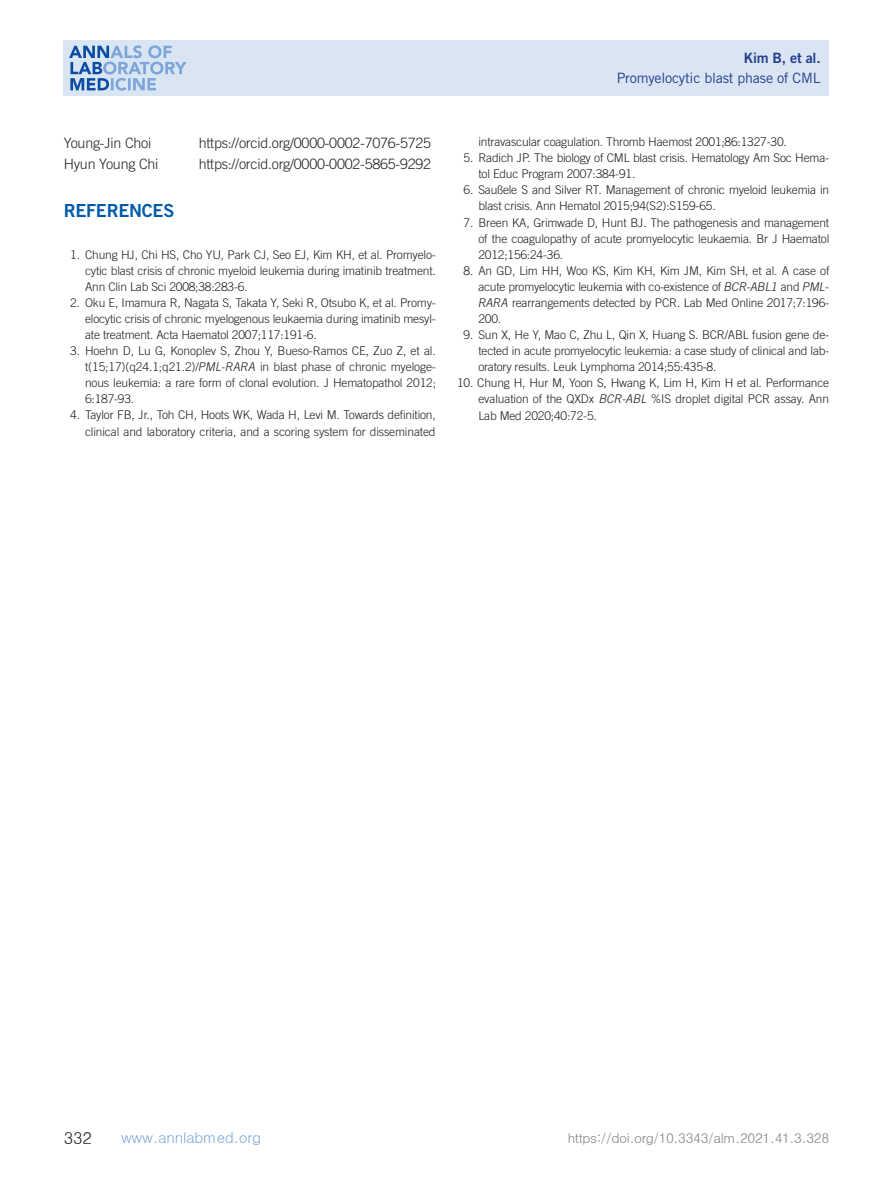
<style>
.page{position:relative;width:893px;height:1191px;background:#fff}
.page>*{position:absolute;margin:0;border:0;box-sizing:border-box;transform-origin:0 0}
.본문대제목{font:18px "Trade Gothic LT Std Bd 2";letter-spacing:-.015em;color:#015aaa}
.t1{font:16.5px "Dotum";color:#231f20}
.t2{font:15px "Dotum";letter-spacing:-.02em;color:#7ca7d8}
.본문_0{font:300 14.25px "Trade Gothic LT Std";letter-spacing:-.015em;color:#231f20}
.t3{font:14.25px "Trade Gothic LT Std";letter-spacing:-.015em;color:#253f8e}
.t4{font:14.25px "Trade Gothic LT Std Bd 2";letter-spacing:-.015em;color:#253f8e}
.t5{font:13.5px "Dotum";letter-spacing:-.03em;color:#808285}
.참고문헌_1{font:300 12px/16px "Trade Gothic LT Std";letter-spacing:-.015em;color:#231f20;text-align:justify}
.참고문헌_2{font:300 12px/16px "Trade Gothic LT Std";letter-spacing:-.01em;color:#231f20;text-align:justify}
.s1{font-style:italic}
</style>
<div class="page">
<div style="left:64px;top:40px;width:765px;height:56px;background:#dae5f4"></div>
<svg style="left:69px;top:45px;width:118px;height:46px"></svg>
<p class="본문_0" style="left:64px;top:134px;width:89px">Young‑Jin Choi</p>
<p class="본문_0" style="left:199px;top:134px;width:234px">https://orcid.org/0000-0002-7076-5725</p>
<p class="본문_0" style="left:64px;top:155px;width:96px">Hyun Young Chi</p>
<p class="본문_0" style="left:199px;top:155px;width:234px">https://orcid.org/0000-0002-5865-9292</p>
<p class="본문대제목" style="left:64px;top:199px;width:112px">REFERENCES</p>
<p class="참고문헌_1" style="left:85px;top:246px;width:352px;text-indent:-15px">1. Chung HJ, Chi HS, Cho YU, Park CJ, Seo EJ, Kim KH, et al. Promyelo&shy;cytic blast crisis of chronic myeloid leukemia during imatinib treatment.<br>Ann Clin Lab Sci 2008;38:283-6.</p>
<p class="참고문헌_1" style="left:85px;top:294px;width:352px;text-indent:-15px">2. Oku E, Imamura R, Nagata S, Takata Y, Seki R, Otsubo K, et al. Promy&shy;elocytic crisis of chronic myelogenous leukaemia during imatinib mesyl&shy;ate treatment. Acta Haematol 2007;117:191-6.</p>
<p class="참고문헌_1" style="left:85px;top:343px;width:352px;text-indent:-15px">3. Hoehn D, Lu G, Konoplev S, Zhou Y, Bueso-Ramos CE, Zuo Z, et al. t(15;17)(q24.1;q21.2)/<span class="s1">PML-RARA</span> in blast phase of chronic myeloge&shy;nous leukemia: a rare form of clonal evolution. J Hematopathol 2012; 6:187-93.</p>
<p class="참고문헌_1" style="left:70px;top:407px;width:367px;text-align:right">4. Taylor FB, Jr., Toh CH, Hoots WK, Wada H, Levi M. Towards definition, clinical and laboratory criteria, and a scoring system for disseminated</p>
<p class="t4" style="left:744px;top:49px;width:78px">Kim B, et al.</p>
<p class="t3" style="left:617px;top:69px;width:205px">Promyelocytic blast phase of CML</p>
<p class="참고문헌_1" style="left:478px;top:134px;width:310px">intravascular coagulation. Thromb Haemost 2001;86:1327-30.</p>
<p class="참고문헌_1" style="left:478px;top:150px;width:352px;text-indent:-15px">5. Radich JP. The biology of CML blast crisis. Hematology Am Soc Hema&shy;tol Educ Program 2007:384-91.</p>
<p class="참고문헌_1" style="left:478px;top:182px;width:352px;text-indent:-15px">6. Saußele S and Silver RT. Management of chronic myeloid leukemia in blast crisis. Ann Hematol 2015;94(S2):S159-65.</p>
<p class="참고문헌_1" style="left:478px;top:214px;width:352px;text-indent:-15px">7. Breen KA, Grimwade D, Hunt BJ. The pathogenesis and management of the coagulopathy of acute promyelocytic leukaemia. Br J Haematol 2012;156:24-36.</p>
<p class="참고문헌_1" style="left:478px;top:262px;width:355px;text-align:left;text-indent:-14px">8. An GD, Lim HH, Woo KS, Kim KH, Kim JM, Kim SH, et al. A case of acute promyelocytic leukemia with co-existence of <span class="s1">BCR-ABL1</span> and <span class="s1">PML-RARA</span> rearrangements detected by PCR. Lab Med Online 2017;7:196- 200.</p>
<p class="참고문헌_1" style="left:478px;top:327px;width:352px;text-indent:-15px">9. Sun X, He Y, Mao C, Zhu L, Qin X, Huang S. BCR/ABL fusion gene de&shy;tected in acute promyelocytic leukemia: a case study of clinical and lab&shy;oratory results. Leuk Lymphoma 2014;55:435-8.</p>
<p class="참고문헌_2" style="left:478px;top:375px;width:352px;text-indent:-21px">10. Chung H, Hur M, Yoon S, Hwang K, Lim H, Kim H et al. Performance evaluation of the QXDx <span class="s1">BCR-ABL</span> %IS droplet digital PCR assay. Ann Lab Med 2020;40:72-5.</p>
<h2 class="t1" style="left:64px;top:1129px;width:30px">332</h2>
<p class="t2" style="left:121px;top:1130px;width:142px">www.annlabmed.org</p>
<p class="t5" style="left:568px;top:1131px;width:263px">https://doi.org/10.3343/alm.2021.41.3.328</p>
</div>
